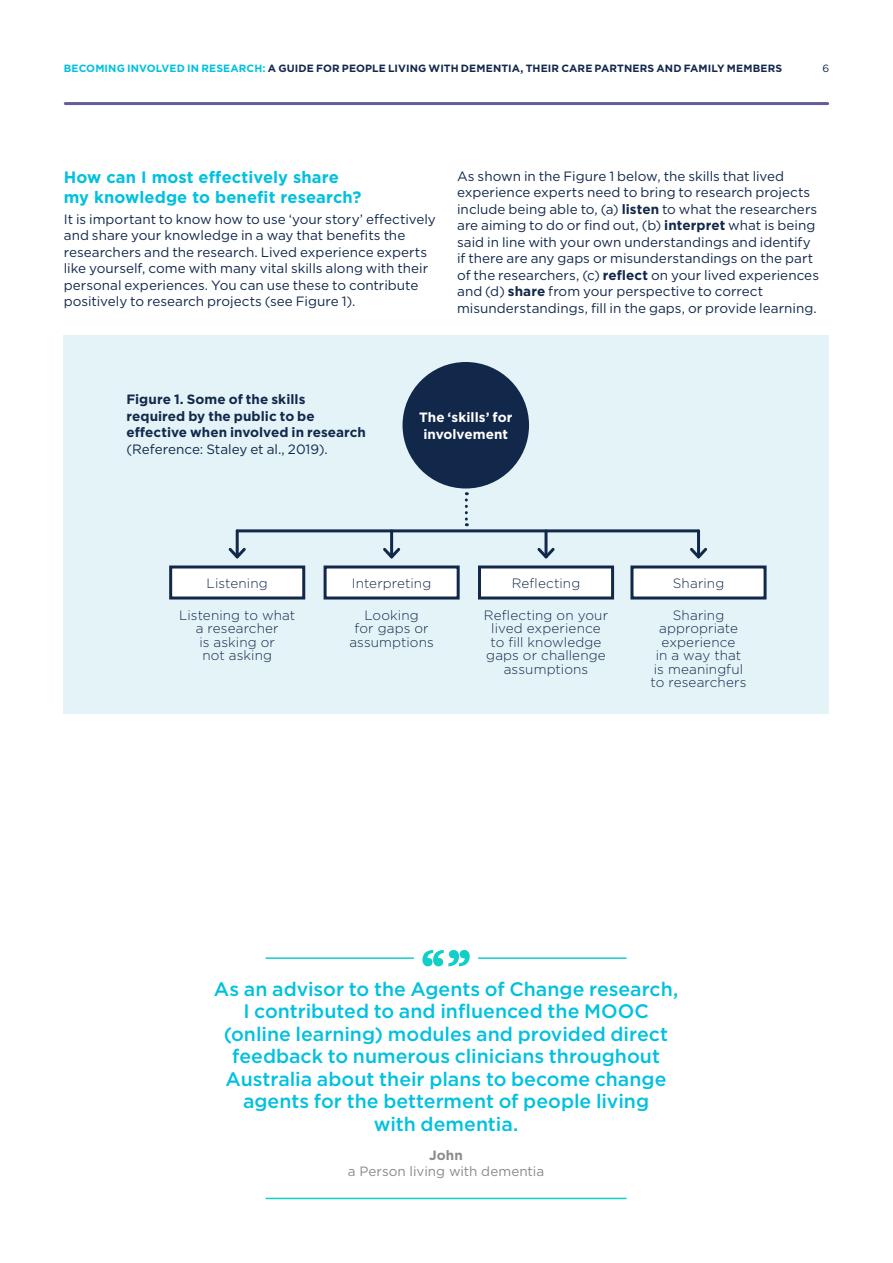
<style>
.page{position:relative;width:893px;height:1263px;background:#fff}
.page>*{position:absolute;margin:0;border:0;box-sizing:border-box;transform-origin:0 0}
.t1{font:500 19.5px/22.5px "Gotham";color:#00c1de;text-align:center}
.t2{font:700 16.5px/19.5px "Gotham";letter-spacing:.005em;color:#00c1de}
.t3{font:13.5px/16.5px "Gotham";color:#12284b}
.t4{font:300 13.5px/13.5px "Gotham";letter-spacing:.01em;color:#12284b;text-align:center}
.t5{font:700 13.5px/16.5px "Gotham";letter-spacing:.005em;color:#12284b}
.t6{font:13.5px "Gotham";letter-spacing:-.005em;color:#898a8d}
.t7{font:700 13.5px/16.5px "Gotham";letter-spacing:.005em;color:#fff;text-align:center}
.t8{font:700 13.5px "Gotham";color:#898a8d}
.t9{font:700 10.5px "Gotham";letter-spacing:.01em;color:#12284b}
.t10{font:10.5px "Gotham";color:#12284b}
.s1{color:#00c1de}
.s2{font-weight:700}
</style>
<div class="page">
<hr style="left:65px;top:102px;width:763px;height:3px;background:#625e9d">
<hr style="left:266px;top:957px;width:147px;height:2px;background:#10cfc9">
<hr style="left:479px;top:957px;width:147px;height:2px;background:#10cfc9">
<svg style="left:422px;top:950px;width:48px;height:16px"></svg>
<hr style="left:266px;top:1198px;width:360px;height:1px;background:#10cfc9">
<div style="left:64px;top:335px;width:765px;height:379px;background:#e3f3f7"></div>
<div style="left:402px;top:362px;width:127px;height:126px;background:#12284b;border-radius:50%"></div>
<hr style="left:236px;top:531px;width:3px;height:26px;background:#12284b">
<svg style="left:228px;top:545px;width:18px;height:14px"></svg>
<hr style="left:237px;top:529px;width:461px;height:3px;background:#12284b">
<hr style="left:544px;top:531px;width:3px;height:26px;background:#12284b">
<svg style="left:537px;top:545px;width:18px;height:14px"></svg>
<hr style="left:390px;top:531px;width:3px;height:26px;background:#12284b">
<svg style="left:383px;top:545px;width:18px;height:14px"></svg>
<hr style="left:697px;top:531px;width:3px;height:26px;background:#12284b">
<svg style="left:690px;top:547px;width:17px;height:12px"></svg>
<svg style="left:465px;top:492px;width:3px;height:34px"></svg>
<div style="left:630px;top:565px;width:137px;height:34px;background:#fff;border:3px solid #12284b"></div>
<div style="left:478px;top:565px;width:136px;height:34px;background:#fff;border:3px solid #12284b"></div>
<div style="left:324px;top:565px;width:136px;height:34px;background:#fff;border:3px solid #12284b"></div>
<div style="left:169px;top:565px;width:136px;height:34px;background:#fff;border:3px solid #12284b"></div>
<p class="t9" style="left:64px;top:62px;width:720px"><span class="s1">BECOMING INVOLVED IN RESEARCH:</span> A GUIDE FOR PEOPLE LIVING WITH DEMENTIA, THEIR CARE PARTNERS AND FAMILY MEMBERS</p>
<p class="t10" style="left:822px;top:62px;width:8px">6</p>
<p class="t2" style="left:64px;top:168px;width:299px">How can I most effectively share my knowledge to benefit research?</p>
<p class="t3" style="left:64px;top:210px;width:374px">It is important to know how to use ‘your story’ effectively and share your knowledge in a way that benefits the researchers and the research. Lived experience experts like yourself, come with many vital skills along with their personal experiences. You can use these to contribute positively to research projects (see Figure 1).</p>
<p class="t3" style="left:457px;top:168px;width:363px">As shown in the Figure 1 below, the skills that lived experience experts need to bring to research projects include being able to, (a) <span class="s2">listen</span> to what the researchers are aiming to do or find out, (b) <span class="s2">interpret</span> what is being said in line with your own understandings and identify if there are any gaps or misunderstandings on the part of the researchers, (c) <span class="s2">reflect</span> on your lived experiences and (d) <span class="s2">share</span> from your perspective to correct misunderstandings, fill in the gaps, or provide learning.</p>
<p class="t5" style="left:126px;top:391px;width:241px">Figure 1. Some of the skills required by the public to be effective when involved in research</p>
<p class="t3" style="left:126px;top:440px;width:203px">(Reference: Staley et al., 2019).</p>
<p class="t7" style="left:419px;top:409px;width:95px">The ‘skills’ for involvement</p>
<p class="t4" style="left:207px;top:576px;width:63px">Listening</p>
<p class="t4" style="left:179px;top:608px;width:118px">Listening to what a researcher<br>is asking or<br>not asking</p>
<p class="t4" style="left:352px;top:576px;width:81px">Interpreting</p>
<p class="t4" style="left:349px;top:608px;width:86px">Looking<br>for gaps or assumptions</p>
<p class="t4" style="left:512px;top:576px;width:70px">Reflecting</p>
<p class="t4" style="left:484px;top:608px;width:126px">Reflecting on your lived experience to fill knowledge gaps or challenge assumptions</p>
<p class="t4" style="left:673px;top:576px;width:53px">Sharing</p>
<p class="t4" style="left:651px;top:608px;width:97px">Sharing appropriate experience<br>in a way that is meaningful to researchers</p>
<p class="t1" style="left:214px;top:977px;width:466px">As an advisor to the Agents of Change research, I contributed to and influenced the MOOC (online learning) modules and provided direct feedback to numerous clinicians throughout Australia about their plans to become change agents for the betterment of people living<br>with dementia.</p>
<p class="t8" style="left:429px;top:1146px;width:35px">John</p>
<p class="t6" style="left:348px;top:1163px;width:198px">a Person living with dementia</p>
</div>
